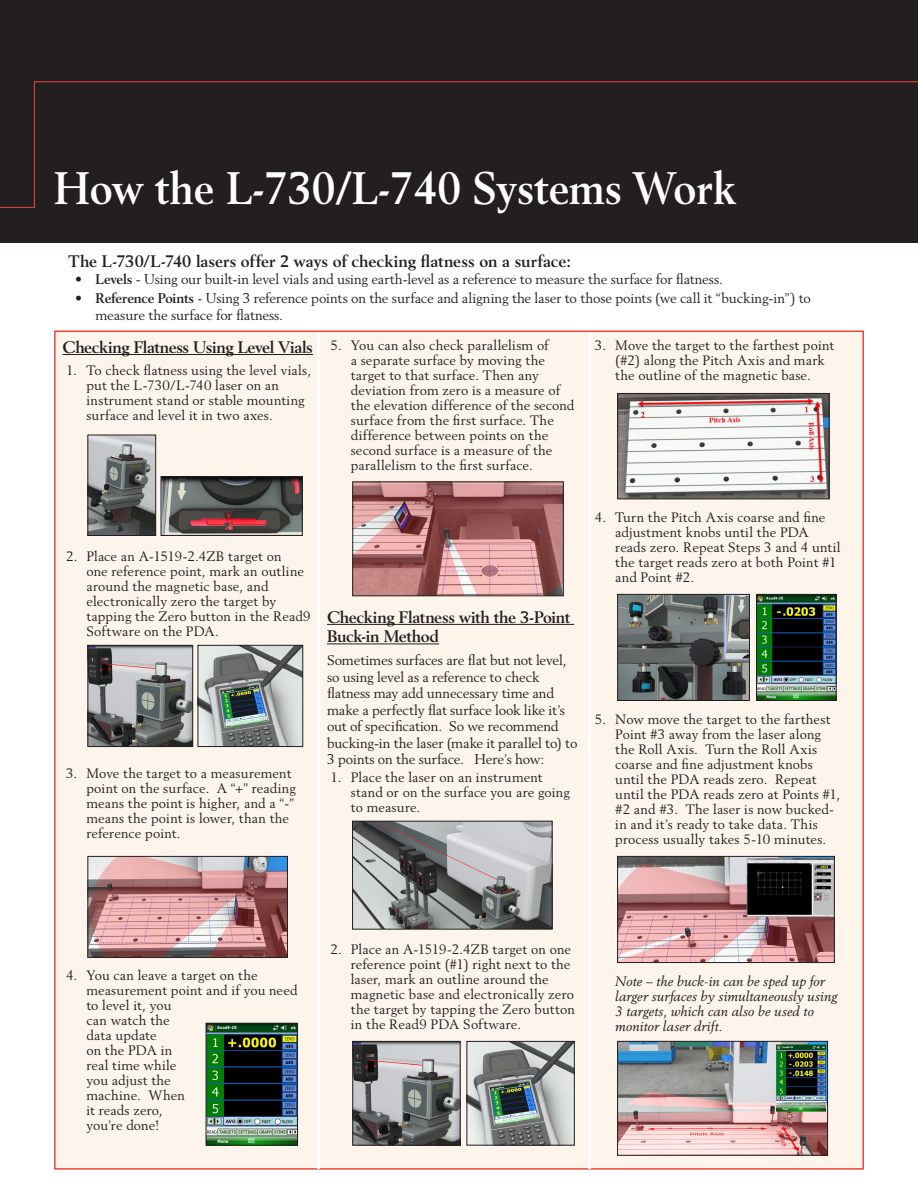
<style>
.page{position:relative;width:918px;height:1188px;background:#fff}
.page>*{position:absolute;margin:0;border:0;box-sizing:border-box;transform-origin:0 0}
.Page_Header_-_Left{font:700 45px "Berling LT Std";color:#fff;scale:.95 1}
._730_How_to_Header{font:700 16.5px/19.5px "Berling LT Std";letter-spacing:-.02em;color:#231f20}
._730_Header{font:700 16.5px "Berling LT Std";color:#231f20}
._730_How_to_Body{font:13.8px/16.5px "Berling LT Std";letter-spacing:-.01em;color:#231f20}
.t1{font:13.5px/15px "Berling LT Std";letter-spacing:.01em;color:#231f20}
._730_Numbered_List{font:italic 13.5px/15px "Berling LT Std";letter-spacing:.01em;color:#231f20}
.s1{font-weight:700}
</style>
<div class="page">
<div style="left:54px;top:330px;width:810px;height:840px;background:#fdf5ec;border:2px solid #ef473c"></div>
<div style="left:0;top:0;width:918px;height:243px;background:#231f20"></div>
<hr style="left:34px;top:81px;width:884px;height:1px;background:#ef473c">
<hr style="left:0;top:207px;width:35px;height:1px;background:#ef473c">
<hr style="left:34px;top:81px;width:1px;height:127px;background:#ef473c">
<hr style="left:63px;top:354px;width:250px;height:1px;background:#231f20">
<hr style="left:327px;top:624px;width:247px;height:1px;background:#231f20">
<hr style="left:327px;top:643px;width:112px;height:1px;background:#231f20">
<img style="left:89px;top:858px;width:197px;height:98px">
<div style="left:87px;top:856px;width:201px;height:102px;border:1px solid #231f20"></div>
<img style="left:619px;top:1043px;width:207px;height:111px">
<div style="left:617px;top:1041px;width:211px;height:115px;border:1px solid #231f20"></div>
<img style="left:354px;top:483px;width:208px;height:111px">
<div style="left:352px;top:481px;width:212px;height:115px;border:1px solid #231f20"></div>
<img style="left:619px;top:395px;width:209px;height:102px">
<div style="left:617px;top:393px;width:213px;height:106px;border:1px solid #231f20"></div>
<img style="left:619px;top:858px;width:214px;height:103px">
<div style="left:617px;top:856px;width:218px;height:107px;border:1px solid #231f20"></div>
<img style="left:354px;top:823px;width:197px;height:105px">
<div style="left:352px;top:821px;width:201px;height:109px;border:1px solid #231f20"></div>
<img style="left:208px;top:1025px;width:88px;height:119px">
<div style="left:206px;top:1023px;width:92px;height:123px;border:1px solid #231f20"></div>
<img style="left:619px;top:596px;width:129px;height:103px">
<div style="left:617px;top:594px;width:133px;height:107px;border:1px solid #231f20"></div>
<img style="left:758px;top:596px;width:77px;height:103px">
<div style="left:756px;top:594px;width:81px;height:107px;border:1px solid #231f20"></div>
<img style="left:89px;top:647px;width:102px;height:98px">
<div style="left:87px;top:645px;width:106px;height:102px;border:1px solid #231f20"></div>
<img style="left:200px;top:647px;width:101px;height:98px">
<div style="left:198px;top:645px;width:105px;height:102px;border:1px solid #231f20"></div>
<img style="left:354px;top:1043px;width:105px;height:101px">
<div style="left:352px;top:1041px;width:109px;height:105px;border:1px solid #231f20"></div>
<img style="left:468px;top:1043px;width:105px;height:101px">
<div style="left:466px;top:1041px;width:109px;height:105px;border:1px solid #231f20"></div>
<img style="left:89px;top:437px;width:65px;height:97px">
<div style="left:87px;top:435px;width:69px;height:101px;border:1px solid #231f20"></div>
<img style="left:163px;top:478px;width:138px;height:56px">
<div style="left:161px;top:476px;width:142px;height:60px;border:1px solid #231f20"></div>
<hr style="left:588px;top:332px;width:2px;height:836px;background:#fff">
<hr style="left:318px;top:332px;width:2px;height:836px;background:#fff">
<p class="Page_Header_-_Left" style="left:54px;top:162px;width:719px">How the L-730/L-740 Systems Work</p>
<p class="_730_Header" style="left:69px;top:252px;width:504px">The L-730/L-740 lasers offer 2 ways of checking flatness on a surface:</p>
<p class="_730_How_to_Body" style="left:75px;top:270px;width:649px"><span class="s1">• Levels</span> - Using our built-in level vials and using earth-level as a reference to measure the surface for flatness.</p>
<p class="_730_How_to_Body" style="left:96px;top:290px;width:717px;text-indent:-20px"><span class="s1">• Reference Points</span> - Using 3 reference points on the surface and aligning the laser to those points (we call it “bucking-in”) to measure the surface for flatness.</p>
<p class="_730_How_to_Header" style="left:63px;top:337px;width:252px">Checking Flatness Using Level Vials</p>
<p class="t1" style="left:86px;top:362px;width:226px;text-indent:-20px">1. To check flatness using the level vials, put the L-730/L-740 laser on an instrument stand or stable mounting surface and level it in two axes.</p>
<p class="t1" style="left:351px;top:338px;width:225px;text-indent:-20px">5. You can also check parallelism of<br>a separate surface by moving the target to that surface. Then any deviation from zero is a measure of the elevation difference of the second surface from the first surface. The difference between points on the second surface is a measure of the parallelism to the first surface.</p>
<p class="t1" style="left:86px;top:549px;width:226px;text-indent:-20px">2. Place an A-1519-2.4ZB target on<br>one reference point, mark an outline around the magnetic base, and electronically zero the target by tapping the Zero button in the Read9<br>Software on the PDA.</p>
<p class="t1" style="left:86px;top:766px;width:211px;text-indent:-20px">3. Move the target to a measurement point on the surface. A “+” reading means the point is higher, and a “-” means the point is lower, than the reference point.</p>
<p class="_730_How_to_Header" style="left:327px;top:607px;width:245px">Checking Flatness with the 3-Point<br>Buck-in Method</p>
<p class="_730_How_to_Body" style="left:327px;top:652px;width:252px">Sometimes surfaces are flat but not level, so using level as a reference to check flatness may add unnecessary time and make a perfectly flat surface look like it’s out of specification. So we recommend bucking-in the laser (make it parallel to) to 3 points on the surface. Here’s how:</p>
<p class="t1" style="left:351px;top:770px;width:221px;text-indent:-20px">1. Place the laser on an instrument stand or on the surface you are going to measure.</p>
<p class="t1" style="left:615px;top:338px;width:221px;text-indent:-20px">3. Move the target to the farthest point (#2) along the Pitch Axis and mark the outline of the magnetic base.</p>
<p class="t1" style="left:615px;top:510px;width:227px;text-indent:-20px">4. Turn the Pitch Axis coarse and fine adjustment knobs until the PDA reads zero. Repeat Steps 3 and 4 until the target reads zero at both Point #1 and Point #2.</p>
<p class="t1" style="left:615px;top:712px;width:227px;text-indent:-20px">5. Now move the target to the farthest Point #3 away from the laser along the Roll Axis. Turn the Roll Axis coarse and fine adjustment knobs until the PDA reads zero. Repeat until the PDA reads zero at Points #1, #2 and #3. The laser is now bucked&shy;in and it’s ready to take data. This process usually takes 5-10 minutes.</p>
<p class="t1" style="left:86px;top:967px;width:213px;text-indent:-20px">4. You can leave a target on the measurement point and if you need to level it, you<br>can watch the<br>data update<br>on the PDA in<br>real time while<br>you adjust the<br>machine. When<br>it reads zero,<br>you’re done!</p>
<p class="t1" style="left:351px;top:942px;width:226px;text-indent:-20px">2. Place an A-1519-2.4ZB target on one reference point (#1) right next to the laser, mark an outline around the magnetic base and electronically zero the target by tapping the Zero button in the Read9 PDA Software.</p>
<p class="_730_Numbered_List" style="left:615px;top:974px;width:223px">Note – the buck-in can be sped up for larger surfaces by simultaneously using<br>3 targets, which can also be used to monitor laser drift.</p>
</div>
